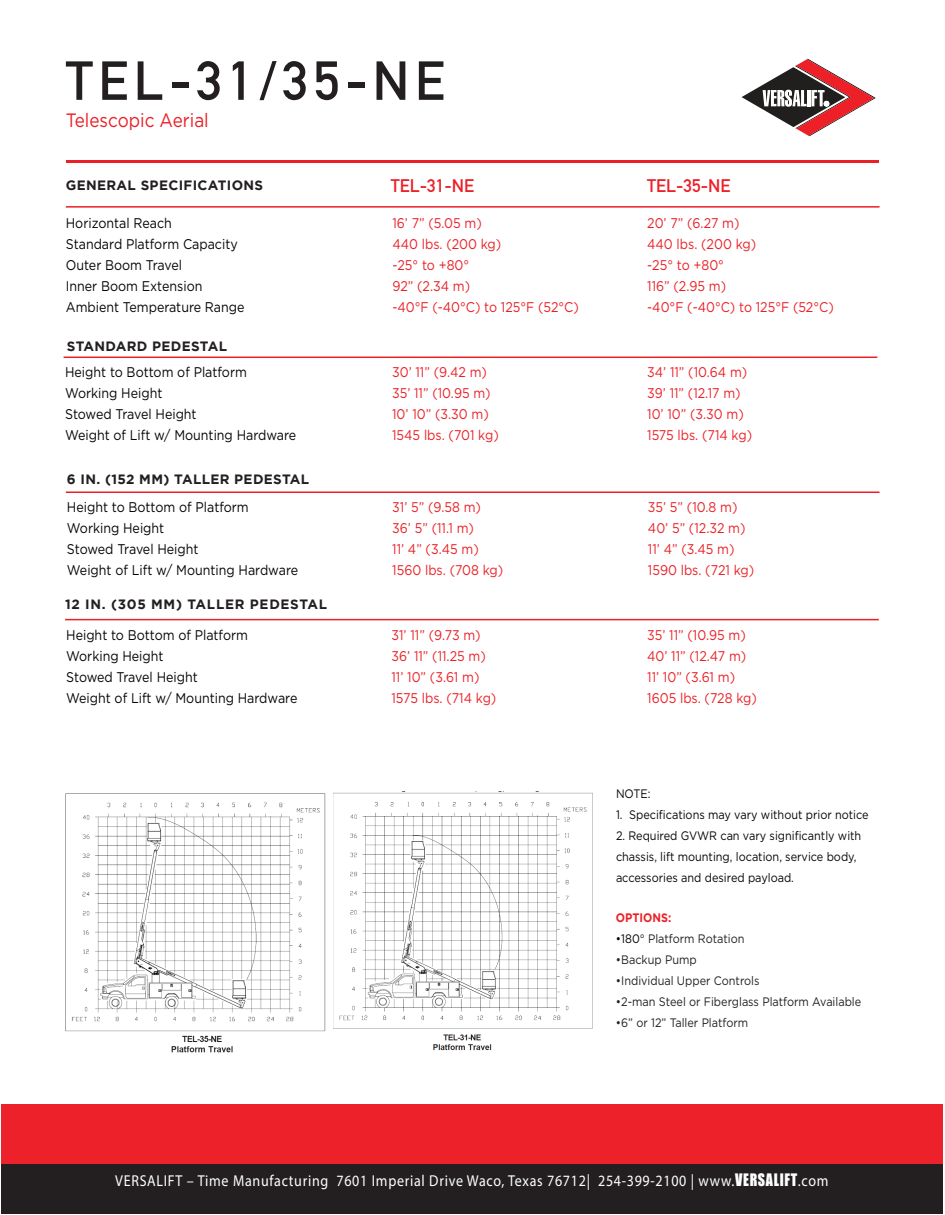
<style>
.page{position:relative;width:945px;height:1215px;background:#fff}
.page>*{position:absolute;margin:0;border:0;box-sizing:border-box;transform-origin:0 0}
.t1{font:54px "DIN Mittelschrift Std";letter-spacing:.1em;color:#231f20}
.t2{font:19.35px "Gotham";color:#eb1f26;scale:.89 1}
.t3{font:18px "DIN Mittelschrift Std";color:#ec2129}
.t4{font:15.75px "Myriad Pro";letter-spacing:.05em;color:#fdfefe;scale:.89 1}
.t5{font:14.1px/21px "Gotham";color:#eb1f26;scale:.89 1}
.t6{font:14.1px/21px "Gotham";color:#040503;scale:.89 1}
.t7{font:700 13.5px "Gotham";letter-spacing:.025em;color:#231f20}
.t8{font:700 13.5px "Gotham";letter-spacing:.05em;color:#231f20}
.t9{font:12.3px/21px "Gotham";color:#040503;scale:.89 1}
.t10{font:12.3px "Gotham";color:#231f20;scale:.89 1}
.t11{font:700 12.3px "Gotham";color:#ec2129;scale:.89 1}
.s1{color:#040503}
.s2{font-family:"Impact"}
</style>
<div class="page">
<hr style="left:66px;top:160px;width:813px;height:3px;background:#eb1f26">
<svg style="left:742px;top:59px;width:134px;height:77px"></svg>
<hr style="left:66px;top:206px;width:814px;height:2px;background:#eb1f26">
<hr style="left:64px;top:357px;width:813px;height:1px;background:#eb1f26">
<hr style="left:66px;top:491px;width:814px;height:2px;background:#eb1f26">
<div style="left:1px;top:1104px;width:942px;height:105px;background:#ec2129"></div>
<div style="left:1px;top:1164px;width:942px;height:49px;background:#231f20"></div>
<hr style="left:65px;top:619px;width:814px;height:1px;background:#eb1f26">
<img style="left:333px;top:792px;width:260px;height:259px">
<img style="left:65px;top:793px;width:261px;height:260px">
<h1 class="t1" style="left:66px;top:49px;width:381px">TEL-31/35-NE</h1>
<h2 class="t2" style="left:66px;top:110px;width:162px">Telescopic Aerial</h2>
<p class="t7" style="left:66px;top:178px;width:199px">GENERAL SPECIFICATIONS</p>
<p class="t3" style="left:391px;top:175px;width:85px">TEL-31-NE</p>
<p class="t5" style="left:392px;top:212px;width:211px">16’ 7” (5.05 m)<br>440 lbs. (200 kg)<br>-25° to +80°<br>92” (2.34 m)<br>-40°F (-40°C) to 125°F (52°C)</p>
<p class="t6" style="left:66px;top:212px;width:202px">Horizontal Reach<br>Standard Platform Capacity<br>Outer Boom Travel<br>Inner Boom Extension<br>Ambient Temperature Range</p>
<p class="t7" style="left:67px;top:339px;width:162px">STANDARD PEDESTAL</p>
<p class="t6" style="left:65px;top:361px;width:261px">Height to Bottom of Platform<br>Working Height<br>Stowed Travel Height<br>Weight of Lift w/ Mounting Hardware</p>
<p class="t7" style="left:67px;top:471px;width:244px">6 IN. (152 MM) TALLER PEDESTAL</p>
<p class="t6" style="left:67px;top:496px;width:261px">Height to Bottom of Platform<br>Working Height<br>Stowed Travel Height<br>Weight of Lift w/ Mounting Hardware</p>
<p class="t5" style="left:392px;top:361px;width:121px">30’ 11” (9.42 m)<br>35’ 11” (10.95 m)<br>10’ 10” (3.30 m)<br>1545 lbs. (701 kg)</p>
<p class="t5" style="left:392px;top:496px;width:126px">31’ 5” (9.58 m)<br>36’ 5” (11.1 m)<br>11’ 4” (3.45 m)<br>1560 lbs. (708 kg)</p>
<p class="t8" style="left:65px;top:597px;width:264px">12 IN. (305 MM) TALLER PEDESTAL</p>
<p class="t6" style="left:66px;top:625px;width:261px">Height to Bottom of Platform<br>Working Height<br>Stowed Travel Height<br>Weight of Lift w/ Mounting Hardware</p>
<p class="t5" style="left:392px;top:625px;width:119px">31’ 11” (9.73 m)<br>36’ 11” (11.25 m)<br>11’ 10” (3.61 m)<br>1575 lbs. (714 kg)</p>
<p class="t3" style="left:647px;top:175px;width:85px">TEL-35-NE</p>
<p class="t5" style="left:647px;top:212px;width:211px">20’ 7” (6.27 m)<br>440 lbs. (200 kg)<br>-25° to +80°<br>116” (2.95 m)<br>-40°F (-40°C) to 125°F (52°C)</p>
<p class="t5" style="left:647px;top:361px;width:119px">34’ 11” (10.64 m)<br>39’ 11” (12.17 m)<br>10’ 10” (3.30 m)<br>1575 lbs. (714 kg)</p>
<p class="t5" style="left:648px;top:496px;width:121px">35’ 5” (10.8 m)<br>40’ 5” (12.32 m)<br>11’ 4” (3.45 m)<br>1590 lbs. (721 kg)</p>
<p class="t5" style="left:647px;top:625px;width:125px">35’ 11” (10.95 m)<br>40’ 11” (12.47 m)<br>11’ 10” (3.61 m)<br>1605 lbs. (728 kg)</p>
<p class="t9" style="left:616px;top:783px;width:40px">NOTE:</p>
<p class="t9" style="left:616px;top:804px;width:285px">1. Specifications may vary without prior notice</p>
<p class="t9" style="left:616px;top:825px;width:277px">2. Required GVWR can vary significantly with chassis, lift mounting, location, service body, accessories and desired payload.</p>
<p class="t11" style="left:616px;top:911px;width:64px">OPTIONS:</p>
<p class="t10" style="left:616px;top:932px;width:146px"><span class="s1">•180</span>° Platform Rotation</p>
<p class="t10" style="left:616px;top:953px;width:92px">•Backup Pump</p>
<p class="t10" style="left:616px;top:974px;width:163px">•Individual Upper Controls</p>
<p class="t10" style="left:616px;top:995px;width:277px">•2-man Steel or Fiberglass Platform Available</p>
<p class="t10" style="left:616px;top:1016px;width:150px">•6” or 12” Taller Platform</p>
<p class="t4" style="left:115px;top:1171px;width:803px">VERSALIFT – Time Manufacturing 7601 Imperial Drive Waco, Texas 76712| 254-399-2100 | www.<span class="s2">VERSALIFT</span>.com</p>
</div>
